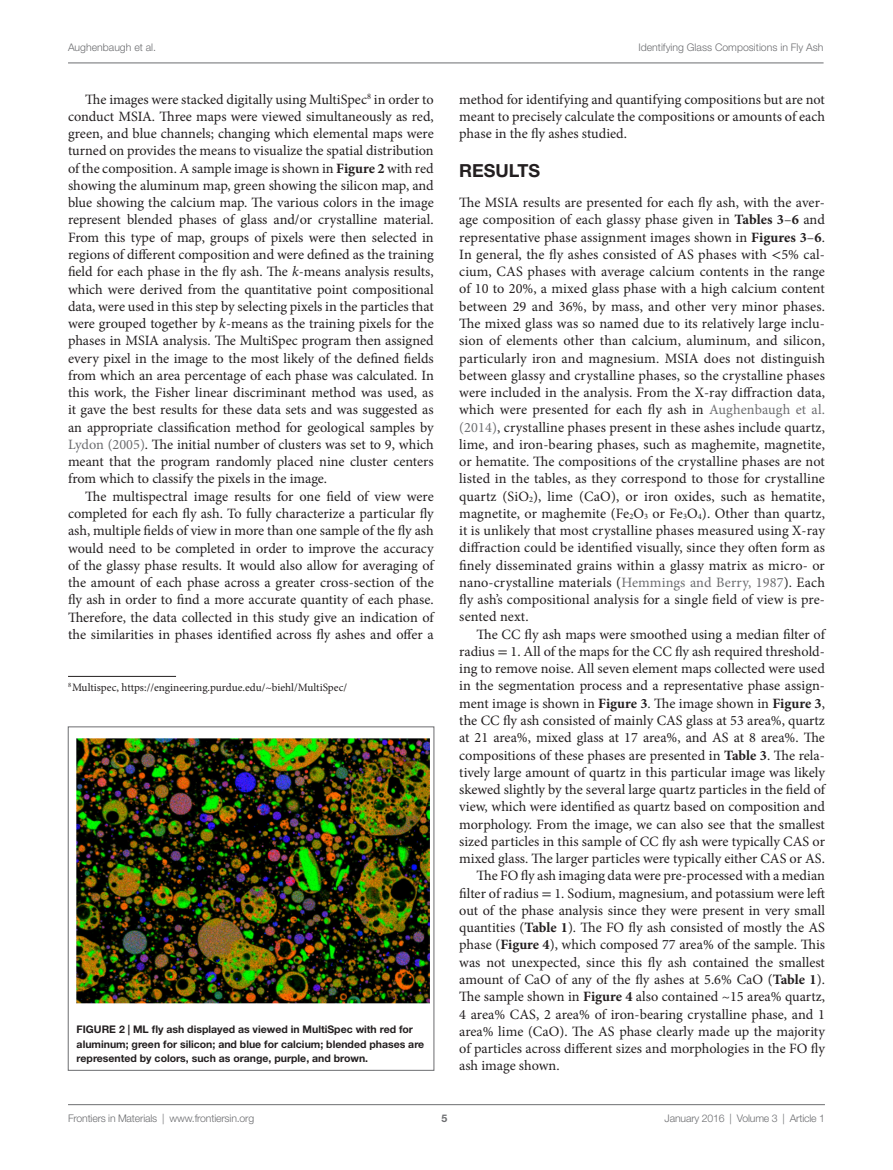
<style>
.page{position:relative;width:893px;height:1170px;background:#fff}
.page>*{position:absolute;margin:0;border:0;box-sizing:border-box;transform-origin:0 0}
.t1{font:700 18px "Helvetica Neue LT Std";color:#231f20}
.t2{font:14.25px/17.2px "Minion Pro";color:#231f20;text-align:justify}
.t3{font:11.25px "Minion Pro";color:#231f20}
.t4{font:700 10.5px/14.2px "Helvetica Neue LT Std";color:#231f20}
.t5{font:300 10.5px "Helvetica Neue LT Std";letter-spacing:-.015em;color:#6c6d70}
.t6{font:700 10.5px "Helvetica Neue LT Std";color:#6c6d70}
.s1{font-weight:700}
.s2{font-style:italic}
.s3{color:#6c6d70}
.s4{font-family:"STIX General"}
</style>
<div class="page">
<img style="left:77px;top:738px;width:353px;height:265px">
<div style="left:68px;top:726px;width:366px;height:344px;border:1px solid #6c6d70"></div>
<hr style="left:68px;top:1104px;width:757px;height:1px;background:#6c6d70">
<hr style="left:68px;top:63px;width:756px;height:1px;background:#6c6d70">
<hr style="left:68px;top:676px;width:108px;height:1px;background:#231f20">
<p class="t5" style="left:68px;top:41px;width:90px">Aughenbaugh et al.</p>
<p class="t5" style="left:638px;top:41px;width:187px">Identifying Glass Compositions in Fly Ash</p>
<p class="t2" style="left:68px;top:90px;width:367px;text-indent:17px">The images were stacked digitally using MultiSpec<sup>8</sup> in order to conduct MSIA. Three maps were viewed simultaneously as red, green, and blue channels; changing which elemental maps were turned on provides the means to visualize the spatial distribution of the composition. A sample image is shown in <span class="s1">Figure 2</span> with red showing the aluminum map, green showing the silicon map, and blue showing the calcium map. The various colors in the image represent blended phases of glass and/or crystalline material.<br>From this type of map, groups of pixels were then selected in regions of different composition and were defined as the training field for each phase in the fly ash. The <span class="s2">k</span>-means analysis results, which were derived from the quantitative point compositional data, were used in this step by selecting pixels in the particles that were grouped together by <span class="s2">k</span>-means as the training pixels for the phases in MSIA analysis. The MultiSpec program then assigned every pixel in the image to the most likely of the defined fields from which an area percentage of each phase was calculated. In this work, the Fisher linear discriminant method was used, as it gave the best results for these data sets and was suggested as an appropriate classification method for geological samples by <span class="s3">Lydon (2005)</span>. The initial number of clusters was set to 9, which meant that the program randomly placed nine cluster centers from which to classify the pixels in the image.</p>
<p class="t2" style="left:68px;top:487px;width:367px;text-indent:17px">The multispectral image results for one field of view were completed for each fly ash. To fully characterize a particular fly ash, multiple fields of view in more than one sample of the fly ash would need to be completed in order to improve the accuracy of the glassy phase results. It would also allow for averaging of the amount of each phase across a greater cross-section of the fly ash in order to find a more accurate quantity of each phase.<br>Therefore, the data collected in this study give an indication of the similarities in phases identified across fly ashes and offer a</p>
<p class="t3" style="left:68px;top:679px;width:281px"><sup>8</sup>Multispec, https://engineering.purdue.edu/~biehl/MultiSpec/</p>
<p class="t4" style="left:77px;top:1022px;width:349px">FIG URE 2 | ML fly ash displayed as viewed in MultiSpec with red for aluminum; green for silicon; and blue for calcium; blended phases are represented by colors, such as orange, purple, and brown.</p>
<p class="t2" style="left:459px;top:90px;width:367px">method for identifying and quantifying compositions but are not meant to precisely calculate the compositions or amounts of each phase in the fly ashes studied.</p>
<p class="t1" style="left:459px;top:159px;width:13px">RES</p>
<p class="t1" style="left:496px;top:159px;width:45px">ULTS</p>
<p class="t2" style="left:459px;top:194px;width:367px">The MSIA results are presented for each fly ash, with the aver&shy;age composition of each glassy phase given in <span class="s1">Tables 3</span>–<span class="s1">6</span> and representative phase assignment images shown in <span class="s1">Figures 3</span>–<span class="s1">6</span>.<br>In general, the fly ashes consisted of AS phases with <span class="s4">&lt;</span>5% cal&shy;cium, CAS phases with average calcium contents in the range of 10 to 20%, a mixed glass phase with a high calcium content between 29 and 36%, by mass, and other very minor phases.<br>The mixed glass was so named due to its relatively large inclu&shy;sion of elements other than calcium, aluminum, and silicon, particularly iron and magnesium. MSIA does not distinguish between glassy and crystalline phases, so the crystalline phases were included in the analysis. From the X-ray diffraction data, which were presented for each fly ash in <span class="s3">Aughenbaugh et al. (2014)</span>, crystalline phases present in these ashes include quartz, lime, and iron-bearing phases, such as maghemite, magnetite, or hematite. The compositions of the crystalline phases are not listed in the tables, as they correspond to those for crystalline quartz (SiO<sub>2</sub>), lime (CaO), or iron oxides, such as hematite, magnetite, or maghemite (Fe<sub>2</sub>O<sub>3</sub> or Fe<sub>3</sub>O<sub>4</sub>). Other than quartz, it is unlikely that most crystalline phases measured using X-ray diffraction could be identified visually, since they often form as finely disseminated grains within a glassy matrix as micro- or nano-crystalline materials (<span class="s3">Hemmings and Berry, 1987</span>). Each fly ash’s compositional analysis for a single field of view is pre&shy;sented next.</p>
<p class="t2" style="left:476px;top:625px;width:350px">The CC fly ash maps were smoothed using a median filter of</p>
<p class="t2" style="left:459px;top:642px;width:367px">radius <span class="s4">=</span> 1. All of the maps for the CC fly ash required threshold-</p>
<p class="t2" style="left:459px;top:660px;width:367px">ing to remove noise. All seven element maps collected were used</p>
<p class="t2" style="left:459px;top:677px;width:367px">in the segmentation process and a representative phase assign-</p>
<p class="t2" style="left:459px;top:694px;width:367px">ment image is shown in <span class="s1">Figure 3</span>. The image shown in <span class="s1">Figure 3</span>,</p>
<p class="t2" style="left:459px;top:711px;width:367px">the CC fly ash consisted of mainly CAS glass at 53 area%, quartz</p>
<p class="t2" style="left:459px;top:729px;width:367px">at 21 area%, mixed glass at 17 area%, and AS at 8 area%. The</p>
<p class="t2" style="left:459px;top:746px;width:367px">compositions of these phases are presented in <span class="s1">Table 3</span>. The rela-</p>
<p class="t2" style="left:459px;top:763px;width:367px">tively large amount of quartz in this particular image was likely</p>
<p class="t2" style="left:459px;top:781px;width:367px">skewed slightly by the several large quartz particles in the field of</p>
<p class="t2" style="left:459px;top:798px;width:367px">view, which were identified as quartz based on composition and</p>
<p class="t2" style="left:459px;top:815px;width:367px">morphology. From the image, we can also see that the smallest</p>
<p class="t2" style="left:459px;top:832px;width:367px">sized particles in this sample of CC fly ash were typically CAS or</p>
<p class="t2" style="left:459px;top:850px;width:367px">mixed glass. The larger particles were typically either CAS or AS.</p>
<p class="t2" style="left:476px;top:867px;width:350px">The FO fly ash imaging data were pre-processed with a median</p>
<p class="t2" style="left:459px;top:884px;width:367px">filter of radius <span class="s4">=</span> 1. Sodium, magnesium, and potassium were left</p>
<p class="t2" style="left:459px;top:901px;width:367px">out of the phase analysis since they were present in very small</p>
<p class="t2" style="left:459px;top:919px;width:367px">quantities (<span class="s1">Table 1</span>). The FO fly ash consisted of mostly the AS</p>
<p class="t2" style="left:459px;top:936px;width:367px">phase (<span class="s1">Figure 4</span>), which composed 77 area% of the sample. This</p>
<p class="t2" style="left:459px;top:953px;width:367px">was not unexpected, since this fly ash contained the smallest</p>
<p class="t2" style="left:459px;top:970px;width:367px">amount of CaO of any of the fly ashes at 5.6% CaO (<span class="s1">Table 1</span>).</p>
<p class="t2" style="left:459px;top:988px;width:367px">The sample shown in <span class="s1">Figure 4</span> also contained ~15 area% quartz,</p>
<p class="t2" style="left:459px;top:1005px;width:367px">4 area% CAS, 2 area% of iron-bearing crystalline phase, and 1</p>
<p class="t2" style="left:459px;top:1022px;width:367px">area% lime (CaO). The AS phase clearly made up the majority</p>
<p class="t2" style="left:459px;top:1039px;width:367px">of particles across different sizes and morphologies in the FO fly</p>
<p class="t2" style="left:459px;top:1057px;width:102px">ash image shown.</p>
<p class="t5" style="left:68px;top:1111px;width:188px">Frontiers in Materials | www.frontiersin.org</p>
<p class="t6" style="left:441px;top:1111px;width:7px">5</p>
<p class="t5" style="left:665px;top:1111px;width:162px">January 2016 | Volume 3 | Article 1</p>
</div>
